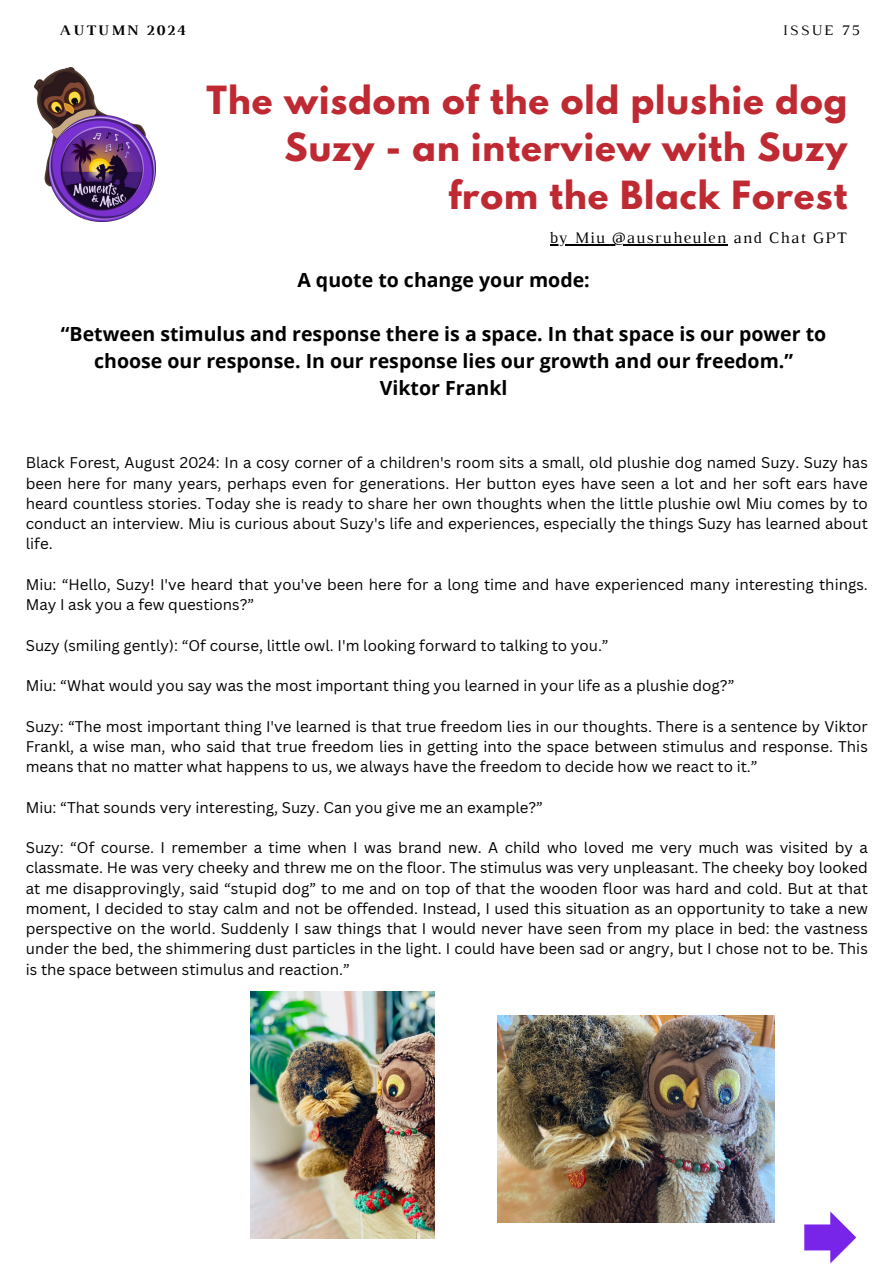
<style>
.page{position:relative;width:894px;height:1264px;background:#fff}
.page>*{position:absolute;margin:0;border:0;box-sizing:border-box;transform-origin:0 0}
.t1{font:700 34.35px/47.4px "League Spartan";letter-spacing:.03em;color:#bf2932;text-align:right}
.t2{font:700 19.5px/27px "Open Sans";color:#000;text-align:center}
.t3{font:16.35px "Luthier";letter-spacing:.07em;color:#000}
.t4{font:15px/20.2px "Canva Sans";color:#000;text-align:justify}
.t5{font:700 14.85px "Luthier";letter-spacing:.14em;color:#000}
.t6{font:14.85px "Luthier";letter-spacing:.14em;color:#000}
</style>
<div class="page">
<img style="left:35px;top:68px;width:120px;height:154px">
<svg style="left:804px;top:1211px;width:52px;height:52px"></svg>
<img style="left:497px;top:1015px;width:277px;height:207px">
<img style="left:250px;top:991px;width:184px;height:246px">
<hr style="left:549px;top:244px;width:178px;height:1px;background:#000">
<p class="t5" style="left:60px;top:25px;width:127px">AUTUMN 2024</p>
<p class="t6" style="left:782px;top:25px;width:79px">ISSUE 75</p>
<h2 class="t1" style="left:206px;top:81px;width:642px">The wisdom of the old plushie dog<br>Suzy - an interview with Suzy from the Black Forest</h2>
<p class="t3" style="left:549px;top:231px;width:299px">by Miu @ausruheulen and Chat GPT</p>
<h1 class="t2" style="left:297px;top:266px;width:294px">A quote to change your mode:</h1>
<h2 class="t2" style="left:61px;top:320px;width:766px">“Between stimulus and response there is a space. In that space is our power to choose our response. In our response lies our growth and our freedom.”<br>Viktor Frankl</h2>
<p class="t4" style="left:26px;top:452px;width:843px">Black Forest, August 2024: In a cosy corner of a children's room sits a small, old plushie dog named Suzy. Suzy has been here for many years, perhaps even for generations. Her button eyes have seen a lot and her soft ears have heard countless stories. Today she is ready to share her own thoughts when the little plushie owl Miu comes by to conduct an interview. Miu is curious about Suzy's life and experiences, especially the things Suzy has learned about life.</p>
<p class="t4" style="left:26px;top:574px;width:843px">Miu: “Hello, Suzy! I've heard that you've been here for a long time and have experienced many interesting things.<br>May I ask you a few questions?”</p>
<p class="t4" style="left:26px;top:634px;width:584px">Suzy (smiling gently): “Of course, little owl. I'm looking forward to talking to you.”</p>
<p class="t4" style="left:26px;top:675px;width:710px">Miu: “What would you say was the most important thing you learned in your life as a plushie dog?”</p>
<p class="t4" style="left:26px;top:715px;width:843px">Suzy: “The most important thing I've learned is that true freedom lies in our thoughts. There is a sentence by Viktor Frankl, a wise man, who said that true freedom lies in getting into the space between stimulus and response. This means that no matter what happens to us, we always have the freedom to decide how we react to it.”</p>
<p class="t4" style="left:26px;top:796px;width:518px">Miu: “That sounds very interesting, Suzy. Can you give me an example?”</p>
<p class="t4" style="left:26px;top:837px;width:843px">Suzy: “Of course. I remember a time when I was brand new. A child who loved me very much was visited by a classmate. He was very cheeky and threw me on the floor. The stimulus was very unpleasant. The cheeky boy looked at me disapprovingly, said “stupid dog” to me and on top of that the wooden floor was hard and cold. But at that moment, I decided to stay calm and not be offended. Instead, I used this situation as an opportunity to take a new perspective on the world. Suddenly I saw things that I would never have seen from my place in bed: the vastness under the bed, the shimmering dust particles in the light. I could have been sad or angry, but I chose not to be. This is the space between stimulus and reaction.”</p>
</div>
